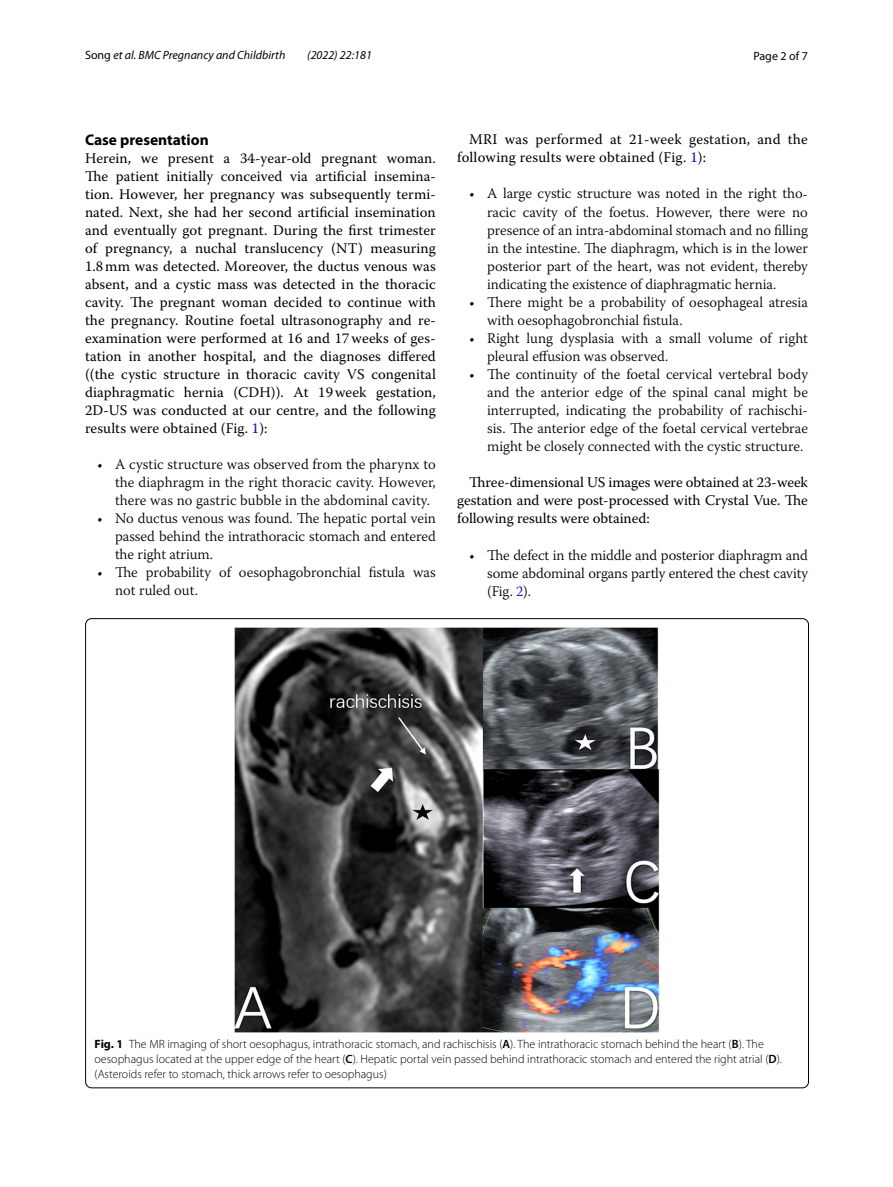
<style>
.page{position:relative;width:893px;height:1187px;background:#fff}
.page>*{position:absolute;margin:0;border:0;box-sizing:border-box;transform-origin:0 0}
.t1{font:700 15.45px "Myriad Pro";color:#000}
.t2{font:300 14.7px/18px "Warnock Pro";color:#000;text-align:justify}
.t3{font:14.7px/18px "Warnock Pro";letter-spacing:.005em;color:#000;text-align:justify}
.t4{font:300 12px/15px "Myriad Pro";color:#000}
.t5{font:italic 12px "Myriad Pro";color:#000}
.t6{font:12px "Myriad Pro";color:#000}
.s1{font-style:normal}
.s2{color:#00f}
.s3{font-weight:700}
.s4{font-weight:600}
</style>
<div class="page">
<img style="left:234px;top:627px;width:426px;height:405px">
<p class="t5" style="left:85px;top:48px;width:202px"><span class="s1">Song</span> et al. BMC Pregnancy and Childbirth</p>
<p class="t5" style="left:307px;top:48px;width:66px">(2022) 22:181</p>
<p class="t6" style="left:753px;top:48px;width:56px">Page 2 of 7</p>
<p class="t1" style="left:85px;top:129px;width:125px">Case presentation</p>
<p class="t3" style="left:85px;top:148px;width:352px">Herein, we present a 34-year-old pregnant woman.<br>The patient initially conceived via artificial insemina&shy;tion. However, her pregnancy was subsequently termi&shy;nated. Next, she had her second artificial insemination and eventually got pregnant. During the first trimester of pregnancy, a nuchal translucency (NT) measuring 1.8mm was detected. Moreover, the ductus venous was absent, and a cystic mass was detected in the thoracic cavity. The pregnant woman decided to continue with the pregnancy. Routine foetal ultrasonography and re&shy;examination were performed at 16 and 17weeks of ges&shy;tation in another hospital, and the diagnoses differed ((the cystic structure in thoracic cavity VS congenital diaphragmatic hernia (CDH)). At 19week gestation, 2D-US was conducted at our centre, and the following results were obtained (Fig. <span class="s2">1</span>):</p>
<p class="t2" style="left:115px;top:455px;width:322px;text-indent:-18px">• A cystic structure was observed from the pharynx to the diaphragm in the right thoracic cavity. However, there was no gastric bubble in the abdominal cavity.</p>
<p class="t2" style="left:115px;top:509px;width:322px;text-indent:-18px">• No ductus venous was found. The hepatic portal vein passed behind the intrathoracic stomach and entered the right atrium.</p>
<p class="t2" style="left:115px;top:563px;width:322px;text-indent:-18px">• The probability of oesophagobronchial fistula was not ruled out.</p>
<p class="t3" style="left:457px;top:130px;width:352px;text-indent:12px">MRI was performed at 21-week gestation, and the following results were obtained (Fig. <span class="s2">1</span>):</p>
<p class="t2" style="left:487px;top:184px;width:322px;text-indent:-18px">• A large cystic structure was noted in the right tho&shy;racic cavity of the foetus. However, there were no presence of an intra-abdominal stomach and no filling in the intestine. The diaphragm, which is in the lower posterior part of the heart, was not evident, thereby indicating the existence of diaphragmatic hernia.</p>
<p class="t2" style="left:487px;top:292px;width:322px;text-indent:-18px">• There might be a probability of oesophageal atresia with oesophagobronchial fistula.</p>
<p class="t2" style="left:487px;top:328px;width:322px;text-indent:-18px">• Right lung dysplasia with a small volume of right pleural effusion was observed.</p>
<p class="t2" style="left:487px;top:364px;width:322px;text-indent:-18px">• The continuity of the foetal cervical vertebral body and the anterior edge of the spinal canal might be interrupted, indicating the probability of rachischi&shy;sis. The anterior edge of the foetal cervical vertebrae might be closely connected with the cystic structure.</p>
<p class="t3" style="left:457px;top:473px;width:352px;text-indent:12px">Three-dimensional US images were obtained at 23-week gestation and were post-processed with Crystal Vue. The following results were obtained:</p>
<p class="t2" style="left:487px;top:546px;width:322px;text-indent:-18px">• The defect in the middle and posterior diaphragm and some abdominal organs partly entered the chest cavity (Fig. <span class="s2">2</span>).</p>
<p class="t4" style="left:95px;top:1036px;width:689px"><span class="s3">Fig. 1</span> The MR imaging of short oesophagus, intrathoracic stomach, and rachischisis (<span class="s4">A</span>). The intrathoracic stomach behind the heart (<span class="s4">B</span>). The oesophagus located at the upper edge of the heart (<span class="s4">C</span>). Hepatic portal vein passed behind intrathoracic stomach and entered the right atrial (<span class="s4">D</span>). (Asteroids refer to stomach, thick arrows refer to oesophagus)</p>
</div>
